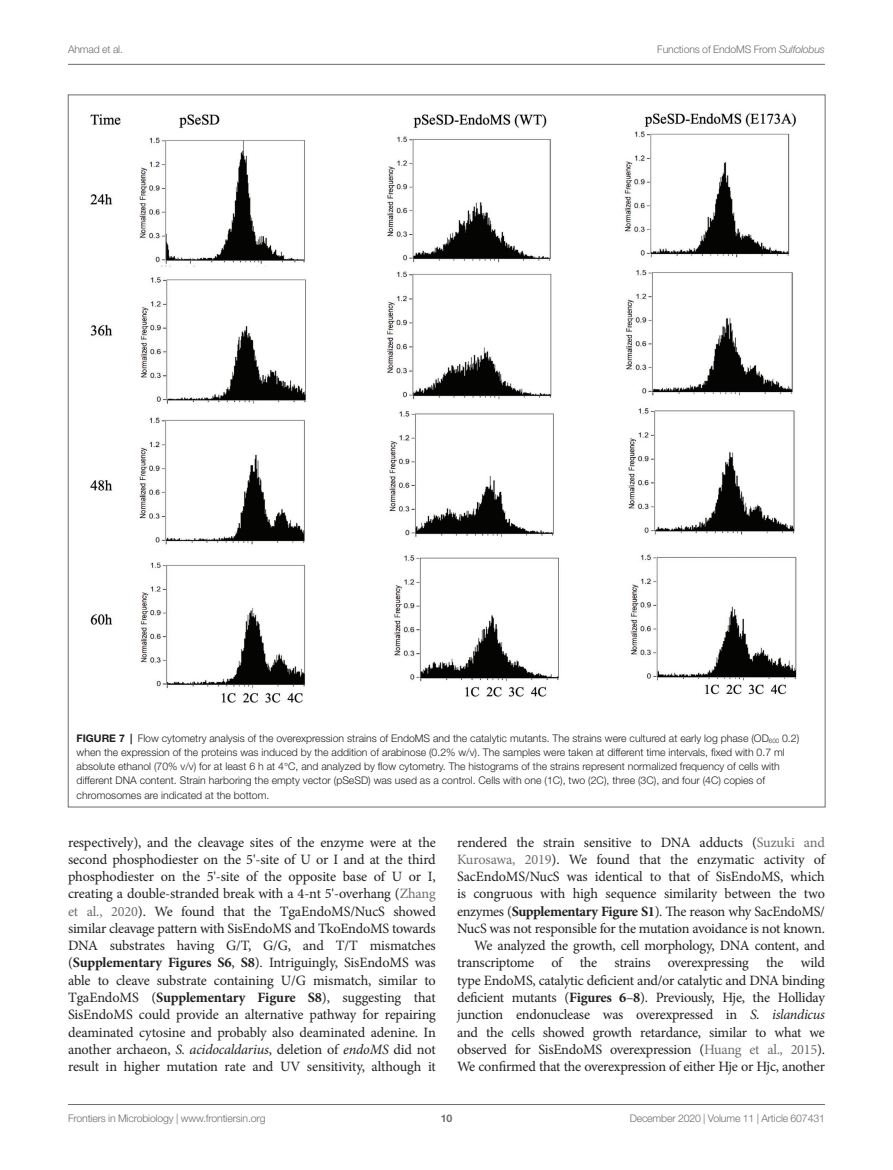
<style>
.page{position:relative;width:893px;height:1170px;background:#fff}
.page>*{position:absolute;margin:0;border:0;box-sizing:border-box;transform-origin:0 0}
.TEXT{font:14.25px/17.2px "Minion Pro";letter-spacing:-.02em;color:#231f20;text-align:justify}
.FIG_LEG{font:300 10.5px/14.2px "Helvetica Neue LT Std";color:#231f20}
.t1{font:300 10.5px "Helvetica Neue LT Std";letter-spacing:-.015em;color:#6c6d70}
.t2{font:700 10.5px "Helvetica Neue LT Std";color:#6c6d70}
.s1{font-style:italic}
.s2{font-weight:700}
.s3{font-family:"STIX General";font-weight:400}
.s4{font-family:"STIX General"}
.s5{color:#6c6d70}
</style>
<div class="page">
<hr style="left:68px;top:64px;width:757px;height:1px;background:#6c6d70">
<hr style="left:68px;top:1104px;width:757px;height:1px;background:#6c6d70">
<img style="left:90px;top:113px;width:707px;height:590px">
<p class="t1" style="left:68px;top:42px;width:56px">Ahmad et al.</p>
<p class="t1" style="left:657px;top:42px;width:169px">Functions of EndoMS From <span class="s1">Sulfolobus</span></p>
<p class="FIG_LEG" style="left:77px;top:730px;width:724px"><span class="s2">FIGURE 7 |</span> Flow cytometry analysis of the overexpression strains of EndoMS and the catalytic mutants. The strains were cultured at early log phase (OD<sub>600</sub> 0.2) when the expression of the proteins was induced by the addition of arabinose (0.2% w/v). The samples were taken at different time intervals, fixed with 0.7 ml absolute ethanol (70% v/v) for at least 6 h at 4<span class="s3">°</span>C, and analyzed by flow cytometry. The histograms of the strains represent normalized frequency of cells with different DNA content. Strain harboring the empty vector (pSeSD) was used as a control. Cells with one (1C), two (2C), three (3C), and four (4C) copies of chromosomes are indicated at the bottom.</p>
<p class="TEXT" style="left:68px;top:833px;width:369px">respectively), and the cleavage sites of the enzyme were at the second phosphodiester on the 5<span class="s4">'</span>-site of U or I and at the third phosphodiester on the 5<span class="s4">'</span>-site of the opposite base of U or I, creating a double-stranded break with a 4-nt 5<span class="s4">'</span>-overhang (<span class="s5">Zhang et al., 2020</span>). We found that the TgaEndoMS/NucS showed similar cleavage pattern with SisEndoMS and TkoEndoMS towards DNA substrates having G/T, G/G, and T/T mismatches (<span class="s2">Supplementary Figures S6</span>, <span class="s2">S8</span>). Intriguingly, SisEndoMS was able to cleave substrate containing U/G mismatch, similar to TgaEndoMS (<span class="s2">Supplementary Figure S8</span>), suggesting that SisEndoMS could provide an alternative pathway for repairing deaminated cytosine and probably also deaminated adenine. In another archaeon, <span class="s1">S. acidocaldarius</span>, deletion of <span class="s1">endoMS</span> did not result in higher mutation rate and UV sensitivity, although it</p>
<p class="TEXT" style="left:457px;top:833px;width:369px">rendered the strain sensitive to DNA adducts (<span class="s5">Suzuki and Kurosawa, 2019</span>). We found that the enzymatic activity of SacEndoMS/NucS was identical to that of SisEndoMS, which is congruous with high sequence similarity between the two enzymes (<span class="s2">Supplementary Figure S1</span>). The reason why SacEndoMS/ NucS was not responsible for the mutation avoidance is not known.</p>
<p class="TEXT" style="left:457px;top:937px;width:369px;text-indent:17px">We analyzed the growth, cell morphology, DNA content, and transcriptome of the strains overexpressing the wild type EndoMS, catalytic deficient and/or catalytic and DNA binding deficient mutants (<span class="s2">Figures 6</span>–<span class="s2">8</span>). Previously, Hje, the Holliday junction endonuclease was overexpressed in <span class="s1">S. islandicus </span>and the cells showed growth retardance, similar to what we observed for SisEndoMS overexpression (<span class="s5">Huang et al., 2015</span>).<br>We confirmed that the overexpression of either Hje or Hjc, another</p>
<p class="t1" style="left:68px;top:1111px;width:199px">Frontiers in Microbiology | www.frontiersin.org</p>
<p class="t2" style="left:441px;top:1111px;width:13px">10</p>
<p class="t1" style="left:630px;top:1111px;width:197px">December 2020 | Volume 11 | Article 607431</p>
</div>
